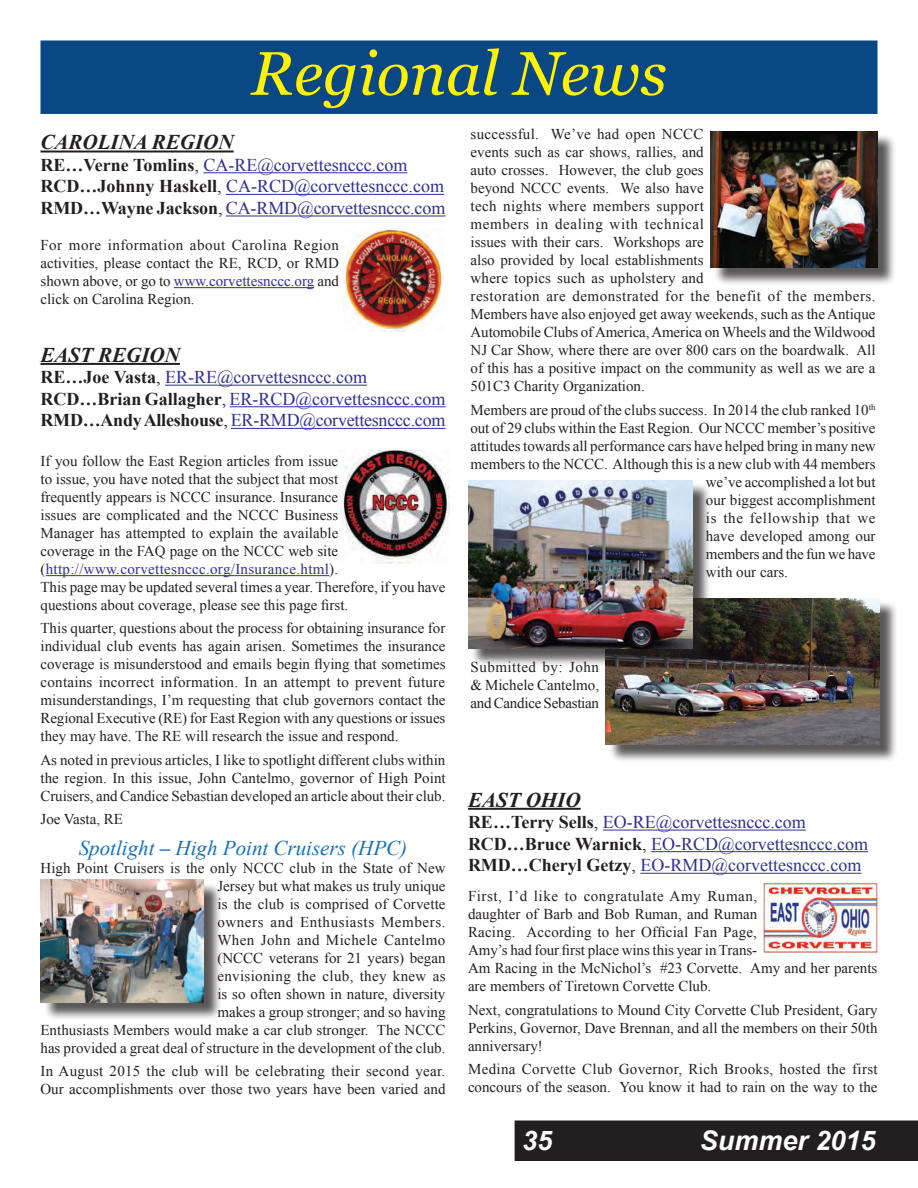
<style>
.page{position:relative;width:918px;height:1188px;background:#fff}
.page>*{position:absolute;margin:0;border:0;box-sizing:border-box;transform-origin:0 0}
.t1{font:italic 61.5px "Georgia";color:#fff101}
.t2{font:italic 700 27px "Arial";color:#fff}
.t3{font:italic 700 21px "Times New Roman";color:#231f20}
.t4{font:italic 21px "Times New Roman";color:#1270b9}
.t5{font:18px/21.6px "Times New Roman";color:#2e3092}
.t6{font:15px/18px "Times New Roman";color:#231f20;text-align:justify}
.t7{font:15px/18px "Times New Roman";letter-spacing:.025em;color:#231f20}
.t8{font:15px "Times New Roman";letter-spacing:.045em;color:#231f20}
.s1{font-weight:700;color:#231f20}
.s2{color:#231f20}
.s3{color:#2e3092}
.s4{font-weight:700;font-style:normal}
</style>
<div class="page">
<div style="left:515px;top:1120px;width:403px;height:41px;background:#231f20"></div>
<hr style="left:40px;top:151px;width:194px;height:2px;background:#231f20">
<hr style="left:203px;top:172px;width:204px;height:1px;background:#2e3092">
<hr style="left:226px;top:194px;width:218px;height:1px;background:#2e3092">
<hr style="left:226px;top:216px;width:219px;height:1px;background:#2e3092">
<hr style="left:174px;top:287px;width:140px;height:1px;background:#2e3092">
<hr style="left:40px;top:363px;width:140px;height:2px;background:#231f20">
<hr style="left:165px;top:385px;width:202px;height:1px;background:#2e3092">
<hr style="left:230px;top:406px;width:216px;height:1px;background:#2e3092">
<hr style="left:231px;top:428px;width:214px;height:1px;background:#2e3092">
<hr style="left:46px;top:575px;width:283px;height:1px;background:#2e3092">
<div style="left:40px;top:40px;width:838px;height:74px;background:#0a4785;border:3px solid #0a4785"></div>
<img style="left:344px;top:228px;width:99px;height:103px">
<img style="left:339px;top:450px;width:111px;height:114px">
<div style="left:43px;top:882px;width:180px;height:139px;background:#231f20;opacity:.75"></div>
<img style="left:40px;top:880px;width:164px;height:122px">
<div style="left:713px;top:133px;width:183px;height:153px;background:#231f20;opacity:.75"></div>
<img style="left:711px;top:131px;width:167px;height:136px">
<div style="left:608px;top:600px;width:290px;height:163px;background:#231f20;opacity:.75"></div>
<img style="left:606px;top:598px;width:273px;height:146px">
<div style="left:470px;top:482px;width:241px;height:185px;background:#231f20;opacity:.75"></div>
<img style="left:468px;top:480px;width:224px;height:169px">
<hr style="left:468px;top:808px;width:113px;height:2px;background:#231f20">
<hr style="left:603px;top:830px;width:203px;height:1px;background:#2e3092">
<hr style="left:651px;top:851px;width:217px;height:1px;background:#2e3092">
<hr style="left:640px;top:873px;width:221px;height:1px;background:#2e3092">
<img style="left:764px;top:881px;width:113px;height:71px">
<h1 class="t1" style="left:251px;top:35px;width:417px">Regional News</h1>
<h3 class="t3" style="left:40px;top:128px;width:195px">CAROLINA REGION</h3>
<p class="t5" style="left:40px;top:153px;width:406px"><span class="s1">RE…Verne Tomlins</span><span class="s2">,</span> CA-RE@corvettesnccc.com<br><span class="s1">RCD…Johnny Haskell</span><span class="s2">,</span> CA-RCD@corvettesnccc.com<br><span class="s1">RMD…Wayne Jackson</span><span class="s2">,</span> CA-RMD@corvettesnccc.com</p>
<p class="t6" style="left:40px;top:236px;width:300px">For more information about Carolina Region activities, please contact the RE, RCD, or RMD shown above, or go to <span class="s3">www.corvettesnccc.org</span> and click on Carolina Region.</p>
<h3 class="t3" style="left:40px;top:340px;width:141px">EAST REGION</h3>
<p class="t5" style="left:40px;top:366px;width:407px"><span class="s1">RE…Joe Vasta</span><span class="s2">,</span> ER-RE@corvettesnccc.com<br><span class="s1">RCD…Brian Gallagher</span><span class="s2">,</span> ER-RCD@corvettesnccc.com<br><span class="s1">RMD…Andy Alleshouse</span><span class="s2">,</span> ER-RMD@corvettesnccc.com</p>
<p class="t6" style="left:40px;top:452px;width:407px;text-align:left">If you follow the East Region articles from issue<br>to issue, you have noted that the subject that most<br>frequently appears is NCCC insurance. Insurance<br>issues are complicated and the NCCC Business<br>Manager has attempted to explain the available<br>coverage in the FAQ page on the NCCC web site (<span class="s3">http://www.corvettesnccc.org/Insurance.html</span>).<br>This page may be updated several times a year. Therefore, if you have questions about coverage, please see this page first.</p>
<p class="t6" style="left:40px;top:619px;width:407px">This quarter, questions about the process for obtaining insurance for individual club events has again arisen. Sometimes the insurance coverage is misunderstood and emails begin flying that sometimes contains incorrect information. In an attempt to prevent future misunderstandings, I’m requesting that club governors contact the Regional Executive (RE) for East Region with any questions or issues they may have. The RE will research the issue and respond.</p>
<p class="t6" style="left:40px;top:750px;width:407px">As noted in previous articles, I like to spotlight different clubs within the region. In this issue, John Cantelmo, governor of High Point Cruisers, and Candice Sebastian developed an article about their club.</p>
<p class="t6" style="left:40px;top:810px;width:84px">Joe Vasta, RE</p>
<h3 class="t4" style="left:79px;top:833px;width:330px">Spotlight <span class="s4">–</span> High Point Cruisers (HPC)</h3>
<p class="t6" style="left:40px;top:858px;width:407px;text-align:right">High Point Cruisers is the only NCCC club in the State of New Jersey but what makes us truly unique<br>is the club is comprised of Corvette<br>owners and Enthusiasts Members.<br>When John and Michele Cantelmo<br>(NCCC veterans for 21 years) began<br>envisioning the club, they knew as<br>is so often shown in nature, diversity<br>makes a group stronger; and so having<br>Enthusiasts Members would make a car club stronger. The NCCC has provided a great deal of structure in the development of the club.</p>
<p class="t6" style="left:40px;top:1062px;width:406px">In August 2015 the club will be celebrating their second year.<br>Our accomplishments over those two years have been varied and</p>
<p class="t6" style="left:471px;top:125px;width:407px;text-align:left">successful. We’ve had open NCCC<br>events such as car shows, rallies, and<br>auto crosses. However, the club goes<br>beyond NCCC events. We also have<br>tech nights where members support<br>members in dealing with technical<br>issues with their cars. Workshops are<br>also provided by local establishments<br>where topics such as upholstery and<br>restoration are demonstrated for the benefit of the members.<br>Members have also enjoyed get away weekends, such as the Antique Automobile Clubs of America, America on Wheels and the Wildwood NJ Car Show, where there are over 800 cars on the boardwalk. All of this has a positive impact on the community as well as we are a 501C3 Charity Organization.</p>
<p class="t6" style="left:471px;top:400px;width:407px">Members are proud of the clubs success. In 2014 the club ranked 10<sup>th</sup></p>
<p class="t6" style="left:471px;top:418px;width:407px">out of 29 clubs within the East Region. Our NCCC member’s positive</p>
<p class="t6" style="left:471px;top:436px;width:407px">attitudes towards all performance cars have helped bring in many new</p>
<p class="t6" style="left:471px;top:454px;width:407px">members to the NCCC. Although this is a new club with 44 members</p>
<p class="t6" style="left:706px;top:472px;width:171px">we’ve accomplished a lot but</p>
<p class="t6" style="left:706px;top:490px;width:171px">our biggest accomplishment</p>
<p class="t8" style="left:706px;top:507px;width:171px">is the fellowship that we</p>
<p class="t6" style="left:706px;top:526px;width:171px">have developed among our</p>
<p class="t6" style="left:706px;top:544px;width:171px">members and the fun we have</p>
<p class="t6" style="left:706px;top:562px;width:84px">with our cars.</p>
<p class="t6" style="left:471px;top:658px;width:130px">Submitted by: John &amp; Michele Cantelmo, and Candice Sebastian</p>
<h3 class="t3" style="left:468px;top:785px;width:114px">EAST OHIO</h3>
<p class="t5" style="left:468px;top:811px;width:402px"><span class="s1">RE…Terry Sells</span><span class="s2">,</span> EO-RE@corvettesnccc.com<br><span class="s1">RCD…Bruce Warnick</span><span class="s2">,</span> EO-RCD@corvettesnccc.com<br><span class="s1">RMD…Cheryl Getzy</span><span class="s2">,</span> EO-RMD@corvettesnccc.com</p>
<p class="t6" style="left:468px;top:887px;width:411px;text-align:left">First, I’d like to congratulate Amy Ruman,<br>daughter of Barb and Bob Ruman, and Ruman<br>Racing. According to her Official Fan Page,<br>Amy’s had four first place wins this year in Trans-<br>Am Racing in the McNichol’s #23 Corvette. Amy and her parents are members of Tiretown Corvette Club.</p>
<p class="t6" style="left:468px;top:1000px;width:411px">Next, congratulations to Mound City Corvette Club President, Gary Perkins, Governor, Dave Brennan, and all the members on their 50th anniversary!</p>
<p class="t7" style="left:468px;top:1060px;width:411px">Medina Corvette Club Governor, Rich Brooks, hosted the first concours of the season. You know it had to rain on the way to the</p>
<h2 class="t2" style="left:522px;top:1122px;width:32px">35</h2>
<h2 class="t2" style="left:700px;top:1122px;width:177px">Summer 2015</h2>
</div>
